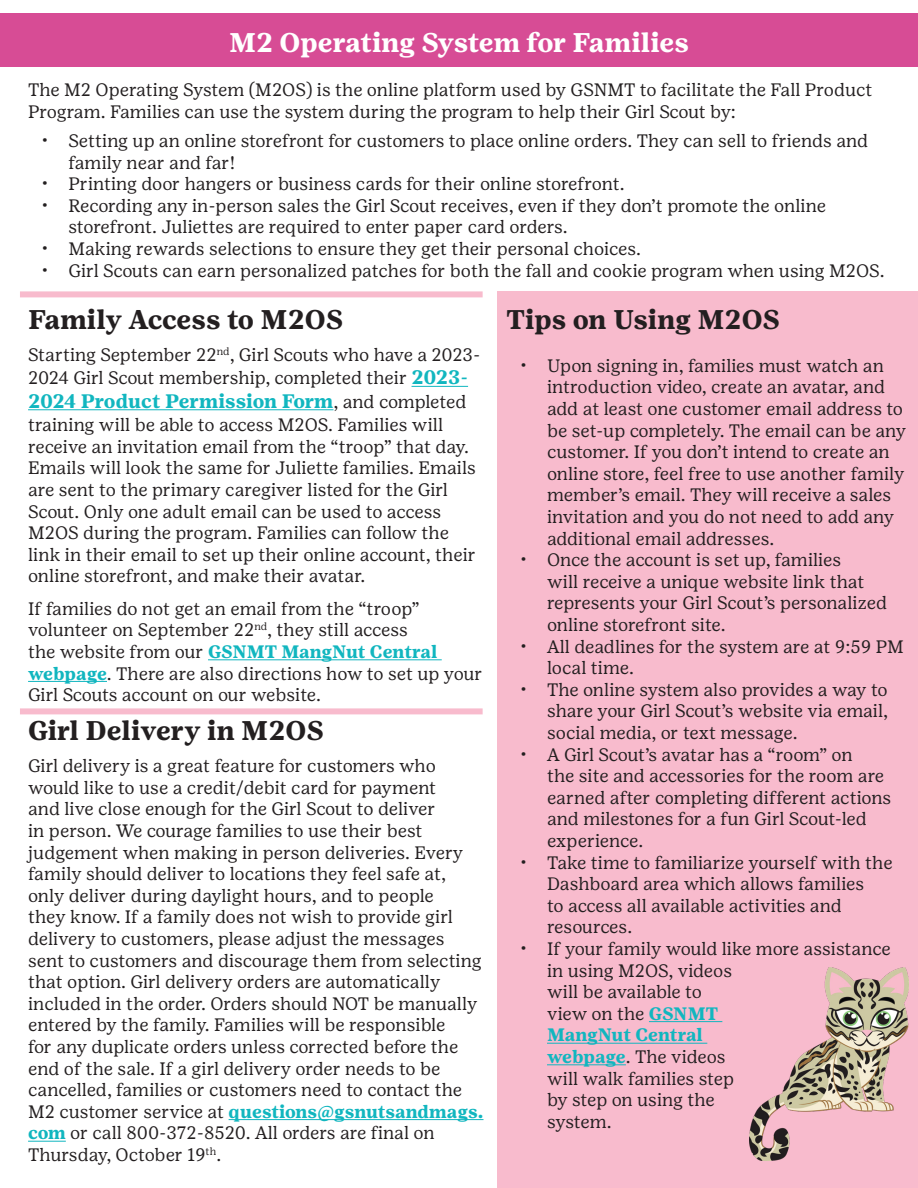
<style>
.page{position:relative;width:918px;height:1188px;background:#fff}
.page>*{position:absolute;margin:0;border:0;box-sizing:border-box;transform-origin:0 0}
.t1{font:700 27px "Girl Scout Text";color:#231f20}
.t2{font:700 27px "Girl Scout Text";color:#fff}
.t3{font:700 19.5px "Girl Scout Text";color:#11b6bf}
.t4{font:18px/21.6px "Girl Scout Text";color:#231f20}
.s1{font-weight:700;font-size:19.5px;color:#11b6bf}
.s2{font-weight:400;font-size:18px;color:#231f20}
.s3{font-weight:700;color:#11b6bf}
</style>
<div class="page">
<div style="left:0;top:13px;width:918px;height:54px;background:#d74c95"></div>
<hr style="left:412px;top:386px;width:56px;height:1px;background:#11b6bf">
<hr style="left:28px;top:409px;width:305px;height:1px;background:#11b6bf">
<hr style="left:208px;top:659px;width:234px;height:1px;background:#11b6bf">
<hr style="left:28px;top:681px;width:79px;height:1px;background:#11b6bf">
<div style="left:498px;top:291px;width:420px;height:897px;background:#f8bbcd"></div>
<hr style="left:229px;top:1119px;width:255px;height:1px;background:#11b6bf">
<hr style="left:28px;top:1141px;width:38px;height:1px;background:#11b6bf">
<div style="left:20px;top:291px;width:463px;height:6px;border:3px solid #f8bbcd"></div>
<hr style="left:649px;top:1021px;width:73px;height:1px;background:#11b6bf">
<hr style="left:547px;top:1043px;width:160px;height:1px;background:#11b6bf">
<hr style="left:547px;top:1064px;width:79px;height:1px;background:#11b6bf">
<img style="left:750px;top:968px;width:158px;height:193px">
<div style="left:20px;top:708px;width:463px;height:6px;border:3px solid #f8bbcd"></div>
<p class="t2" style="left:229px;top:27px;width:461px">M2 Operating System for Families</p>
<p class="t4" style="left:28px;top:79px;width:846px">The M2 Operating System (M2OS) is the online platform used by GSNMT to facilitate the Fall Product<br>Program. Families can use the system during the program to help their Girl Scout by:</p>
<p class="t4" style="left:69px;top:130px;width:801px;text-indent:-27px">• Setting up an online storefront for customers to place online orders. They can sell to friends and family near and far!</p>
<p class="t4" style="left:42px;top:173px;width:585px">• Printing door hangers or business cards for their online storefront.</p>
<p class="t4" style="left:69px;top:195px;width:759px;text-indent:-27px">• Recording any in-person sales the Girl Scout receives, even if they don’t promote the online storefront. Juliettes are required to enter paper card orders.</p>
<p class="t4" style="left:42px;top:238px;width:601px">• Making rewards selections to ensure they get their personal choices.</p>
<p class="t4" style="left:42px;top:260px;width:844px">• Girl Scouts can earn personalized patches for both the fall and cookie program when using M2OS.</p>
<p class="t1" style="left:28px;top:303px;width:317px">Family Access to M2OS</p>
<p class="t4" style="left:28px;top:343px;width:454px;line-height:23.4px">Starting September 22<sup>nd</sup>, Girl Scouts who have a 2023-<br>2024 Girl Scout membership, completed their <span class="s1">2023-</span></p>
<p class="t3" style="left:28px;top:390px;width:440px">2024 Product Permission Form<span class="s2">, and completed</span></p>
<p class="t4" style="left:28px;top:414px;width:449px">training will be able to access M2OS. Families will receive an invitation email from the “troop” that day.<br>Emails will look the same for Juliette families. Emails are sent to the primary caregiver listed for the Girl Scout. Only one adult email can be used to access M2OS during the program. Families can follow the link in their email to set up their online account, their online storefront, and make their avatar.</p>
<p class="t4" style="left:28px;top:598px;width:456px">If families do not get an email from the “troop” volunteer on September 22<sup>nd</sup>, they still access<br>the website from our <span class="s3">GSNMT MangNut Central webpage</span>. There are also directions how to set up your Girl Scouts account on our website.</p>
<p class="t1" style="left:28px;top:715px;width:297px">Girl Delivery in M2OS</p>
<p class="t4" style="left:28px;top:755px;width:457px">Girl delivery is a great feature for customers who would like to use a credit/debit card for payment<br>and live close enough for the Girl Scout to deliver<br>in person. We courage families to use their best judgement when making in person deliveries. Every family should deliver to locations they feel safe at, only deliver during daylight hours, and to people<br>they know. If a family does not wish to provide girl delivery to customers, please adjust the messages sent to customers and discourage them from selecting that option. Girl delivery orders are automatically included in the order. Orders should NOT be manually entered by the family. Families will be responsible<br>for any duplicate orders unless corrected before the end of the sale. If a girl delivery order needs to be cancelled, families or customers need to contact the M2 customer service at <span class="s3">questions@gsnutsandmags. com</span> or call 800-372-8520. All orders are final on Thursday, October 19<sup>th</sup>.</p>
<p class="t1" style="left:507px;top:303px;width:275px">Tips on Using M2OS</p>
<p class="t4" style="left:547px;top:355px;width:361px;text-indent:-27px">• Upon signing in, families must watch an introduction video, create an avatar, and add at least one customer email address to be set-up completely. The email can be any customer. If you don’t intend to create an online store, feel free to use another family member’s email. They will receive a sales invitation and you do not need to add any additional email addresses.</p>
<p class="t4" style="left:547px;top:549px;width:342px;text-indent:-27px">• Once the account is set up, families<br>will receive a unique website link that represents your Girl Scout’s personalized online storefront site.</p>
<p class="t4" style="left:547px;top:636px;width:358px;text-indent:-27px">• All deadlines for the system are at 9:59 PM local time.</p>
<p class="t4" style="left:547px;top:679px;width:343px;text-align:justify;text-indent:-27px">• The online system also provides a way to share your Girl Scout’s website via email, social media, or text message.</p>
<p class="t4" style="left:547px;top:744px;width:346px;text-indent:-27px">• A Girl Scout’s avatar has a “room” on<br>the site and accessories for the room are earned after completing different actions and milestones for a fun Girl Scout-led experience.</p>
<p class="t4" style="left:547px;top:852px;width:347px;text-indent:-27px">• Take time to familiarize yourself with the Dashboard area which allows families<br>to access all available activities and resources.</p>
<p class="t4" style="left:547px;top:938px;width:345px;text-indent:-27px">• If your family would like more assistance in using M2OS, videos<br>will be available to<br>view on the <span class="s3">GSNMT<br>MangNut Central<br>webpage</span>. The videos<br>will walk families step<br>by step on using the<br>system.</p>
</div>
